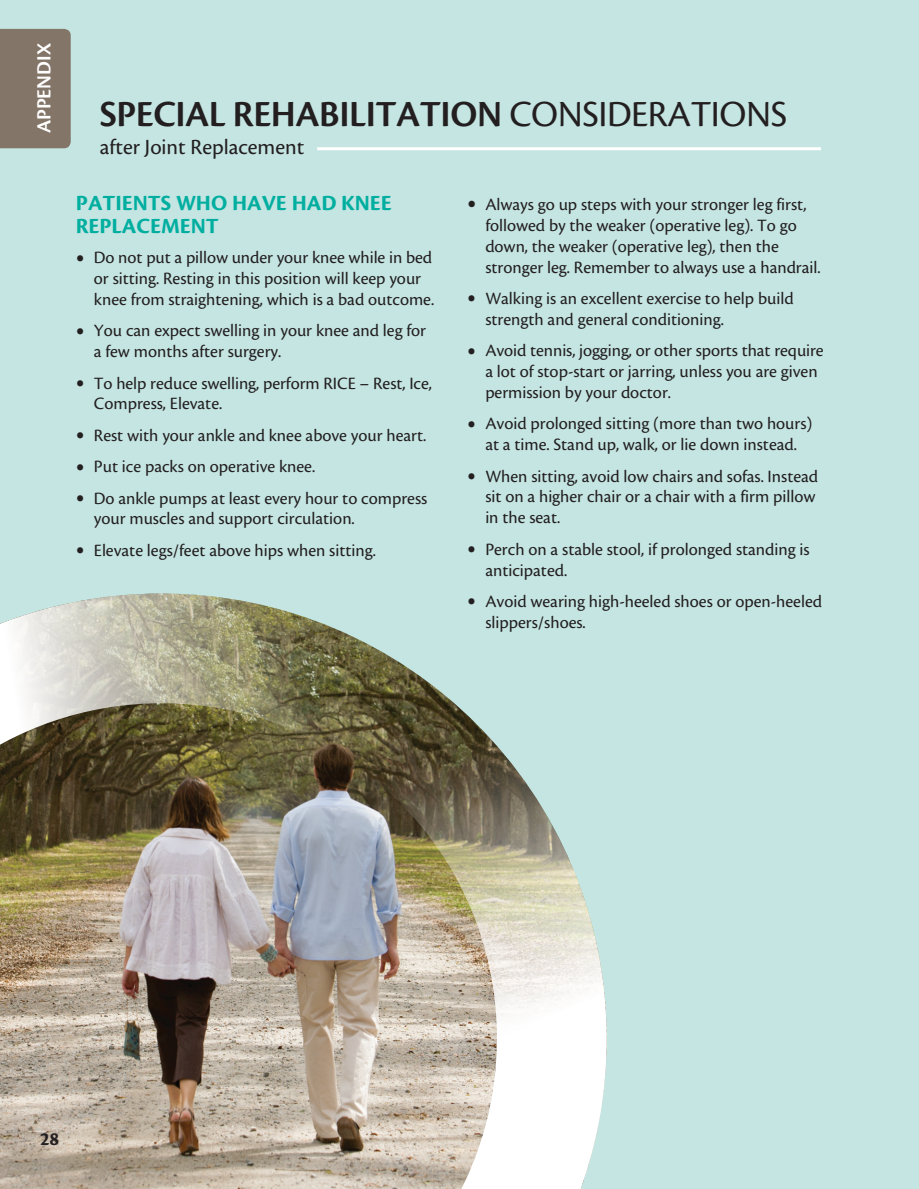
<style>
.page{position:relative;width:919px;height:1189px;background:#fff}
.page>*{position:absolute;margin:0;border:0;box-sizing:border-box;transform-origin:0 0}
.t1{font:600 38.25px "Cronos Pro";letter-spacing:-.01em;color:#231f20}
.t2{font:700 22.5px/23.1px "Cronos Pro";color:#00aea0}
.t3{font:22.5px "Cronos Pro";color:#231f20}
.t4{font:600 20.85px "Cronos Pro";color:#fff}
.t5{font:700 19.5px "Cronos Pro";color:#231f20}
.t6{font:18px/20.9px "Cronos Pro";color:#231f20}
.s1{font-weight:400}
.s2{font-size:28.5px}
.s3{font-size:30px}
</style>
<div class="page">
<div style="left:0;top:0;width:918px;height:1188px;background:#c4e5e2"></div>
<hr style="left:317px;top:147px;width:503px;height:3px;background:#fff">
<div style="left:0;top:29px;width:71px;height:119px;background:#837567"></div>
<img style="left:0;top:593px;width:606px;height:595px">
<p class="t4" style="left:32px;top:133px;width:92px;rotate:-90deg">APPENDIX</p>
<h1 class="t1" style="left:100px;top:92px;width:688px">SPECIAL REHABILITATION <span class="s1">CONSIDERATIONS</span></h1>
<p class="t3" style="left:100px;top:134px;width:206px">after Joint Replacement</p>
<p class="t2" style="left:76px;top:192px;width:317px">PATIENTS WHO HAVE HAD KNEE<br>REPLACEMENT</p>
<p class="t6" style="left:94px;top:247px;width:341px;text-indent:-18px"><span class="s2">•</span> Do not put a pillow under your knee while in bed or sitting. Resting in this position will keep your knee from straightening, which is a bad outcome.</p>
<p class="t6" style="left:94px;top:320px;width:333px;text-indent:-18px"><span class="s2">•</span> You can expect swelling in your knee and leg for a few months after surgery.</p>
<p class="t6" style="left:94px;top:372px;width:339px;text-indent:-18px"><span class="s2">•</span> To help reduce swelling, perform RICE – Rest, Ice,<br>Compress, Elevate.</p>
<p class="t6" style="left:76px;top:424px;width:352px"><span class="s2">•</span> Rest with your ankle and knee above your heart.</p>
<p class="t6" style="left:76px;top:456px;width:241px"><span class="s2">•</span> Put ice packs on operative knee.</p>
<p class="t6" style="left:94px;top:487px;width:335px;text-indent:-18px"><span class="s2">•</span> Do ankle pumps at least every hour to compress your muscles and support circulation.</p>
<p class="t6" style="left:76px;top:539px;width:301px"><span class="s2">•</span> Elevate legs/feet above hips when sitting.</p>
<p class="t6" style="left:485px;top:194px;width:336px;text-indent:-18px"><span class="s3">•</span> Always go up steps with your stronger leg first, followed by the weaker (operative leg). To go down, the weaker (operative leg), then the stronger leg. Remember to always use a handrail.</p>
<p class="t6" style="left:485px;top:288px;width:309px;text-indent:-18px"><span class="s2">•</span> Walking is an excellent exercise to help build strength and general conditioning.</p>
<p class="t6" style="left:485px;top:340px;width:340px;text-indent:-18px"><span class="s2">•</span> Avoid tennis, jogging, or other sports that require a lot of stop-start or jarring, unless you are given permission by your doctor.</p>
<p class="t6" style="left:467px;top:413px;width:346px;text-align:center"><span class="s2">•</span> Avoid prolonged sitting (more than two hours) at a time. Stand up, walk, or lie down instead.</p>
<p class="t6" style="left:485px;top:465px;width:334px;text-indent:-18px"><span class="s2">•</span> When sitting, avoid low chairs and sofas. Instead sit on a higher chair or a chair with a firm pillow in the seat.</p>
<p class="t6" style="left:485px;top:538px;width:326px;text-indent:-18px"><span class="s2">•</span> Perch on a stable stool, if prolonged standing is anticipated.</p>
<p class="t6" style="left:485px;top:590px;width:338px;text-indent:-18px"><span class="s2">•</span> Avoid wearing high-heeled shoes or open-heeled slippers/shoes.</p>
<p class="t5" style="left:40px;top:1126px;width:21px">28</p>
</div>
